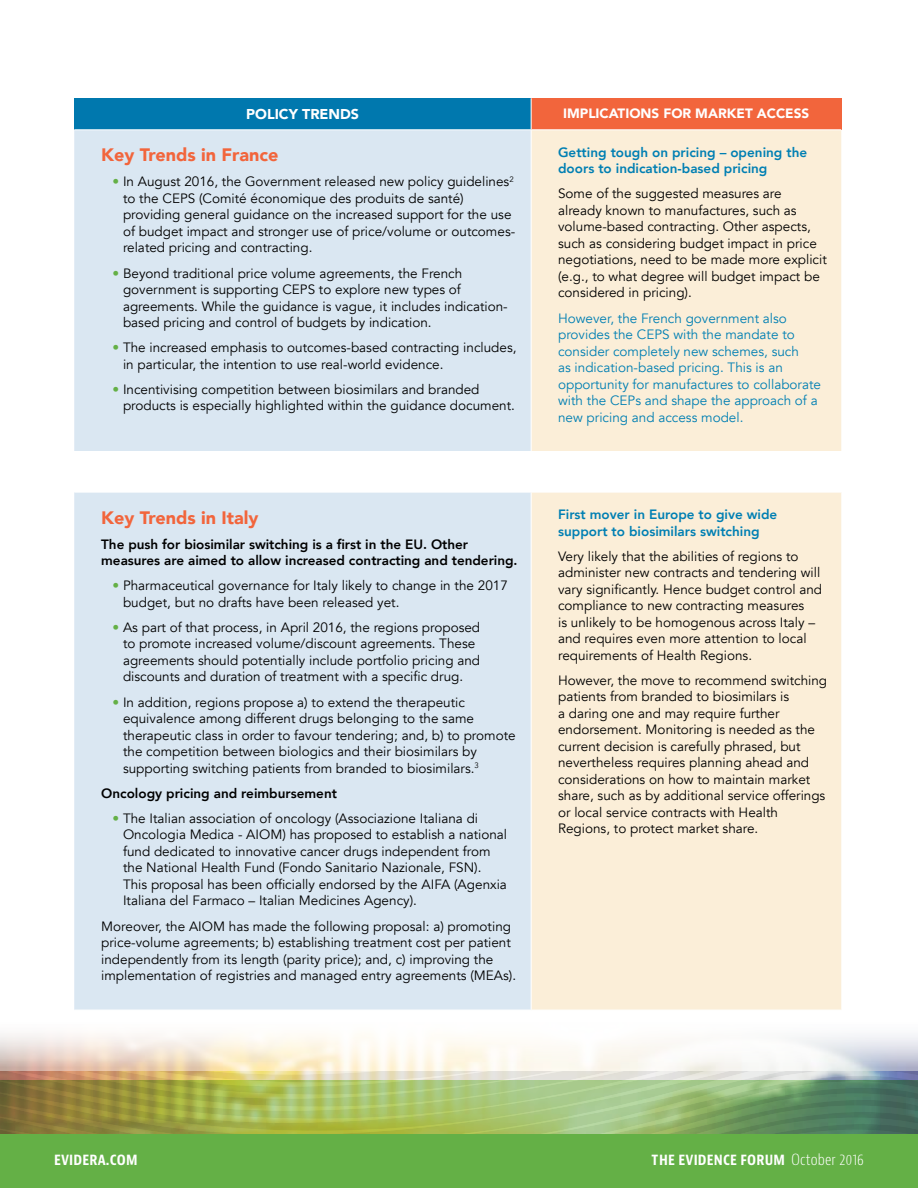
<style>
.page{position:relative;width:918px;height:1188px;background:#fff}
.page>*{position:absolute;margin:0;border:0;box-sizing:border-box;transform-origin:0 0}
.t1{font:900 18px "Avenir";color:#f2653c}
.t2{font:700 condensed 15px "Bernino Sans";letter-spacing:.01em;color:#fff}
.t3{font:900 14.25px "Avenir";color:#fff}
.t4{font:13.5px/16.5px "Avenir";color:#000}
.t5{font:13.5px/16.5px "Avenir";color:#007fb3}
.t6{font:800 13.5px/16.5px "Avenir";color:#000}
.t7{font:800 13.5px/16.5px "Avenir";color:#007fb3}
.t8{font:900 13.5px "Avenir";color:#fff}
.s1{color:#64b046}
.s2{font-weight:300}
</style>
<div class="page">
<div style="left:0;top:1134px;width:918px;height:54px;background:#64b046"></div>
<svg style="left:0;top:1027px;width:918px;height:40px"></svg>
<svg style="left:0;top:1071px;width:918px;height:63px;background:#9cae6c"></svg>
<hr style="left:0;top:1080px;width:1px;height:54px;background:#5aa13f">
<div style="left:74px;top:98px;width:457px;height:32px;background:#0078ae"></div>
<div style="left:531px;top:98px;width:310px;height:32px;background:#f2653c"></div>
<div style="left:74px;top:130px;width:457px;height:880px;background:#dae7f2"></div>
<div style="left:532px;top:130px;width:309px;height:880px;background:#fbeed8"></div>
<div style="left:74px;top:452px;width:457px;height:40px;background:#fff"></div>
<div style="left:531px;top:452px;width:310px;height:40px;background:#fff"></div>
<hr style="left:531px;top:98px;width:1px;height:31px;background:#fff">
<hr style="left:74px;top:129px;width:457px;height:1px;background:#fff">
<hr style="left:531px;top:129px;width:310px;height:1px;background:#fff">
<hr style="left:74px;top:451px;width:457px;height:1px;background:#fff">
<hr style="left:531px;top:451px;width:310px;height:1px;background:#fff">
<hr style="left:74px;top:492px;width:457px;height:1px;background:#fff">
<hr style="left:531px;top:492px;width:310px;height:1px;background:#fff">
<p class="t3" style="left:246px;top:102px;width:114px">POLICY TRENDS</p>
<p class="t8" style="left:563px;top:102px;width:248px">IMPLICATIONS FOR MARKET ACCESS</p>
<h1 class="t1" style="left:101px;top:140px;width:179px">Key Trends in France</h1>
<p class="t4" style="left:123px;top:174px;width:394px;text-indent:-11px"><span class="s1">•</span> In August 2016, the Government released new policy guidelines<sup>2 </sup>to the CEPS (Comité économique des produits de santé) providing general guidance on the increased support for the use of budget impact and stronger use of price/volume or outcomes&shy;related pricing and contracting.</p>
<p class="t4" style="left:123px;top:265px;width:386px;text-indent:-11px"><span class="s1">•</span> Beyond traditional price volume agreements, the French government is supporting CEPS to explore new types of agreements. While the guidance is vague, it includes indication&shy;based pricing and control of budgets by indication.</p>
<p class="t4" style="left:123px;top:340px;width:395px;text-indent:-11px"><span class="s1">•</span> The increased emphasis to outcomes-based contracting includes, in particular, the intention to use real-world evidence.</p>
<p class="t4" style="left:123px;top:381px;width:393px;text-indent:-11px"><span class="s1">•</span> Incentivising competition between biosimilars and branded products is especially highlighted within the guidance document.</p>
<p class="t7" style="left:558px;top:144px;width:251px">Getting tough on pricing – opening the doors to indication-based pricing</p>
<p class="t4" style="left:558px;top:186px;width:270px">Some of the suggested measures are already known to manufactures, such as volume-based contracting. Other aspects, such as considering budget impact in price negotiations, need to be made more explicit (e.g., to what degree will budget impact be considered in pricing).</p>
<p class="t5" style="left:558px;top:310px;width:264px">However, the French government also provides the CEPS with the mandate to consider completely new schemes, such<br>as indication-based pricing. This is an opportunity for manufactures to collaborate with the CEPs and shape the approach of a new pricing and access model.</p>
<h1 class="t1" style="left:101px;top:502px;width:159px">Key Trends in Italy</h1>
<p class="t6" style="left:101px;top:536px;width:418px">The push for biosimilar switching is a first in the EU. Other measures are aimed to allow increased contracting and tendering.</p>
<p class="t4" style="left:123px;top:578px;width:386px;text-indent:-11px"><span class="s1">•</span> Pharmaceutical governance for Italy likely to change in the 2017 budget, but no drafts have been released yet.</p>
<p class="t4" style="left:123px;top:619px;width:359px;text-indent:-11px"><span class="s1">•</span> As part of that process, in April 2016, the regions proposed to promote increased volume/discount agreements. These agreements should potentially include portfolio pricing and discounts and duration of treatment with a specific drug.</p>
<p class="t4" style="left:123px;top:694px;width:394px;text-indent:-11px"><span class="s1">•</span> In addition, regions propose a) to extend the therapeutic equivalence among different drugs belonging to the same therapeutic class in order to favour tendering; and, b) to promote the competition between biologics and their biosimilars by supporting switching patients from branded to biosimilars.<sup>3</sup></p>
<p class="t6" style="left:101px;top:785px;width:237px">Oncology pricing and reimbursement</p>
<p class="t4" style="left:123px;top:810px;width:386px;text-indent:-11px"><span class="s1">•</span> The Italian association of oncology (Associazione Italiana di Oncologia Medica - AIOM) has proposed to establish a national fund dedicated to innovative cancer drugs independent from the National Health Fund (Fondo Sanitario Nazionale, FSN).<br>This proposal has been officially endorsed by the AIFA (Agenxia Italiana del Farmaco – Italian Medicines Agency).</p>
<p class="t4" style="left:101px;top:918px;width:417px">Moreover, the AIOM has made the following proposal: a) promoting price-volume agreements; b) establishing treatment cost per patient independently from its length (parity price); and, c) improving the implementation of registries and managed entry agreements (MEAs).</p>
<p class="t7" style="left:558px;top:506px;width:221px">First mover in Europe to give wide support to biosimilars switching</p>
<p class="t4" style="left:558px;top:548px;width:266px">Very likely that the abilities of regions to administer new contracts and tendering will vary significantly. Hence budget control and compliance to new contracting measures<br>is unlikely to be homogenous across Italy – and requires even more attention to local requirements of Health Regions.</p>
<p class="t4" style="left:558px;top:672px;width:271px">However, the move to recommend switching patients from branded to biosimilars is<br>a daring one and may require further endorsement. Monitoring is needed as the current decision is carefully phrased, but nevertheless requires planning ahead and considerations on how to maintain market share, such as by additional service offerings or local service contracts with Health Regions, to protect market share.</p>
<p class="t2" style="left:54px;top:1150px;width:85px">EVIDERA.COM</p>
<p class="t2" style="left:652px;top:1150px;width:214px">THE EVIDENCE FORUM <span class="s2">October 2016</span></p>
</div>
